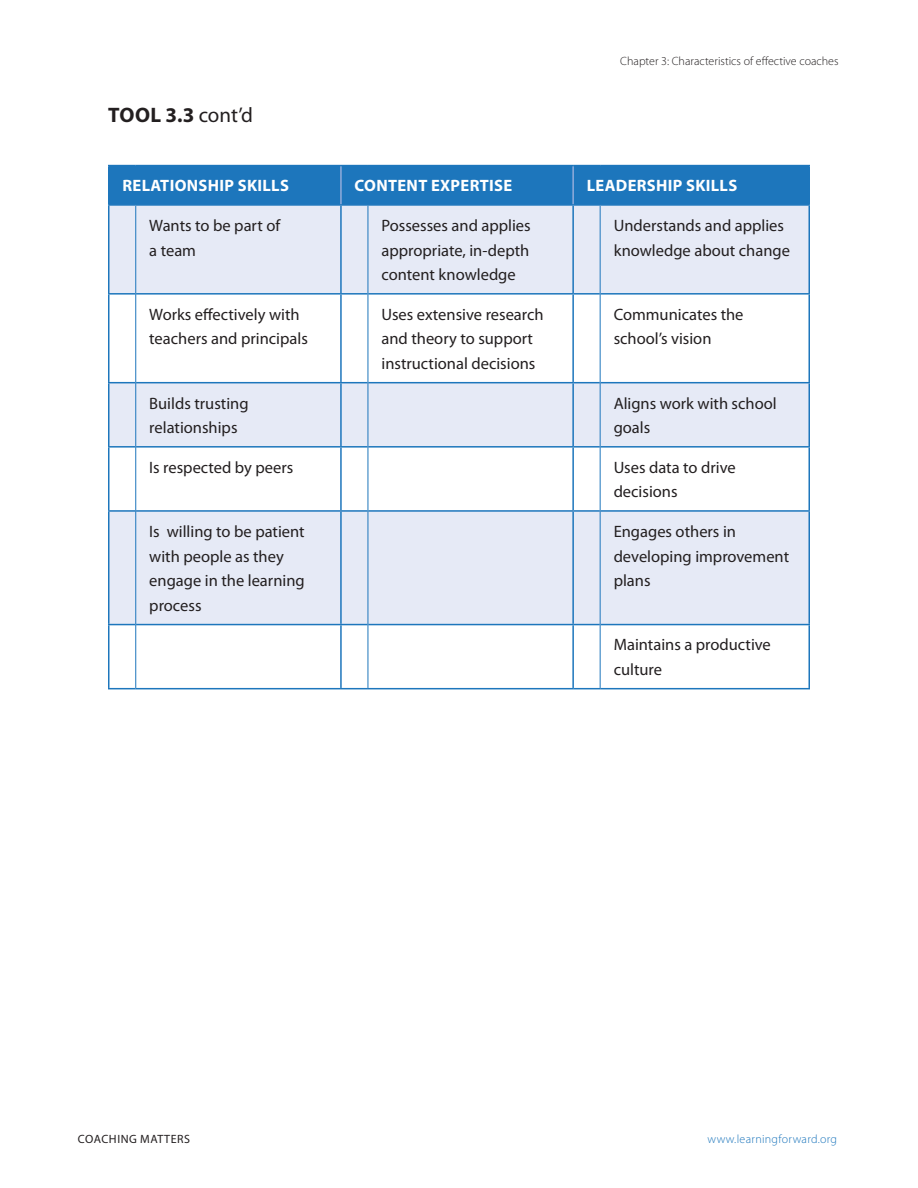
<style>
.page{position:relative;width:918px;height:1188px;background:#fff}
.page>*{position:absolute;margin:0;border:0;box-sizing:border-box;transform-origin:0 0}
.t1{font:700 21px "Myriad Pro";color:#231f20}
.t2{font:16.5px/24.8px "Myriad Pro";color:#231f20}
.t3{font:700 16.5px "Myriad Pro";letter-spacing:.02em;color:#fff}
.t4{font:300 12px "Myriad Pro";color:#231f20}
.t5{font:300 12px "Myriad Pro";letter-spacing:.025em;color:#1d76bc}
.t6{font:12px "Myriad Pro";letter-spacing:.045em;color:#231f20}
.s1{font-weight:400}
</style>
<div class="page">
<svg style="left:110px;top:206px;width:698px;height:418px;fill:#e6eaf6"></svg>
<div style="left:108px;top:165px;width:700px;height:39px;background:#1d76bc"></div>
<hr style="left:600px;top:165px;width:210px;height:1px;background:#1d76bc">
<hr style="left:808px;top:166px;width:2px;height:38px;background:#1d76bc">
<hr style="left:108px;top:204px;width:28px;height:2px;background:#1d76bc">
<hr style="left:108px;top:206px;width:2px;height:87px;background:#1d76bc">
<hr style="left:136px;top:204px;width:205px;height:2px;background:#1d76bc">
<hr style="left:341px;top:204px;width:27px;height:2px;background:#1d76bc">
<hr style="left:340px;top:206px;width:2px;height:87px;background:#1d76bc">
<hr style="left:368px;top:204px;width:205px;height:2px;background:#1d76bc">
<hr style="left:573px;top:204px;width:27px;height:2px;background:#1d76bc">
<hr style="left:572px;top:206px;width:2px;height:87px;background:#1d76bc">
<hr style="left:600px;top:204px;width:210px;height:2px;background:#1d76bc">
<hr style="left:808px;top:206px;width:2px;height:87px;background:#1d76bc">
<hr style="left:108px;top:293px;width:27px;height:2px;background:#1d76bc">
<hr style="left:108px;top:295px;width:2px;height:87px;background:#1d76bc">
<hr style="left:136px;top:293px;width:205px;height:2px;background:#1d76bc">
<hr style="left:341px;top:293px;width:27px;height:2px;background:#1d76bc">
<hr style="left:340px;top:295px;width:2px;height:87px;background:#1d76bc">
<hr style="left:368px;top:293px;width:205px;height:2px;background:#1d76bc">
<hr style="left:573px;top:293px;width:27px;height:2px;background:#1d76bc">
<hr style="left:572px;top:295px;width:2px;height:87px;background:#1d76bc">
<hr style="left:601px;top:293px;width:209px;height:2px;background:#1d76bc">
<hr style="left:808px;top:295px;width:2px;height:87px;background:#1d76bc">
<svg style="left:108px;top:382px;width:27px;height:1px"></svg>
<hr style="left:108px;top:383px;width:2px;height:63px;background:#1d76bc">
<hr style="left:136px;top:382px;width:205px;height:1px;background:#1d76bc">
<svg style="left:341px;top:382px;width:27px;height:1px"></svg>
<hr style="left:340px;top:383px;width:2px;height:63px;background:#1d76bc">
<hr style="left:368px;top:382px;width:205px;height:1px;background:#1d76bc">
<svg style="left:573px;top:382px;width:27px;height:1px"></svg>
<hr style="left:572px;top:383px;width:2px;height:63px;background:#1d76bc">
<hr style="left:601px;top:382px;width:209px;height:1px;background:#1d76bc">
<hr style="left:808px;top:383px;width:2px;height:63px;background:#1d76bc">
<hr style="left:108px;top:446px;width:27px;height:2px;background:#1d76bc">
<hr style="left:108px;top:448px;width:2px;height:62px;background:#1d76bc">
<hr style="left:136px;top:446px;width:205px;height:2px;background:#1d76bc">
<hr style="left:341px;top:446px;width:27px;height:2px;background:#1d76bc">
<hr style="left:340px;top:448px;width:2px;height:62px;background:#1d76bc">
<hr style="left:368px;top:446px;width:205px;height:2px;background:#1d76bc">
<hr style="left:573px;top:446px;width:27px;height:2px;background:#1d76bc">
<hr style="left:572px;top:448px;width:2px;height:62px;background:#1d76bc">
<hr style="left:601px;top:446px;width:209px;height:2px;background:#1d76bc">
<hr style="left:808px;top:448px;width:2px;height:62px;background:#1d76bc">
<hr style="left:108px;top:510px;width:27px;height:2px;background:#1d76bc">
<hr style="left:108px;top:512px;width:2px;height:112px;background:#1d76bc">
<hr style="left:136px;top:510px;width:205px;height:2px;background:#1d76bc">
<hr style="left:341px;top:510px;width:27px;height:2px;background:#1d76bc">
<hr style="left:340px;top:512px;width:2px;height:112px;background:#1d76bc">
<hr style="left:368px;top:510px;width:205px;height:2px;background:#1d76bc">
<hr style="left:573px;top:510px;width:27px;height:2px;background:#1d76bc">
<hr style="left:572px;top:512px;width:2px;height:112px;background:#1d76bc">
<hr style="left:601px;top:510px;width:209px;height:2px;background:#1d76bc">
<hr style="left:808px;top:512px;width:2px;height:112px;background:#1d76bc">
<svg style="left:108px;top:624px;width:27px;height:1px"></svg>
<hr style="left:108px;top:625px;width:2px;height:63px;background:#1d76bc">
<hr style="left:136px;top:624px;width:205px;height:1px;background:#1d76bc">
<svg style="left:341px;top:624px;width:27px;height:1px"></svg>
<hr style="left:340px;top:625px;width:2px;height:63px;background:#1d76bc">
<hr style="left:368px;top:624px;width:205px;height:1px;background:#1d76bc">
<svg style="left:573px;top:624px;width:27px;height:1px"></svg>
<hr style="left:572px;top:625px;width:2px;height:63px;background:#1d76bc">
<hr style="left:601px;top:624px;width:209px;height:1px;background:#1d76bc">
<hr style="left:808px;top:625px;width:2px;height:63px;background:#1d76bc">
<svg style="left:108px;top:688px;width:28px;height:1px"></svg>
<hr style="left:136px;top:688px;width:205px;height:1px;background:#1d76bc">
<svg style="left:341px;top:688px;width:27px;height:1px"></svg>
<hr style="left:368px;top:688px;width:205px;height:1px;background:#1d76bc">
<svg style="left:573px;top:688px;width:27px;height:1px"></svg>
<hr style="left:600px;top:688px;width:210px;height:1px;background:#1d76bc">
<hr style="left:135px;top:206px;width:1px;height:88px;background:#1d76bc">
<hr style="left:135px;top:294px;width:1px;height:89px;background:#1d76bc">
<hr style="left:135px;top:383px;width:1px;height:64px;background:#1d76bc">
<hr style="left:135px;top:447px;width:1px;height:64px;background:#1d76bc">
<hr style="left:135px;top:511px;width:1px;height:114px;background:#1d76bc">
<hr style="left:135px;top:625px;width:1px;height:63px;background:#1d76bc">
<hr style="left:368px;top:206px;width:1px;height:88px;background:#1d76bc">
<hr style="left:368px;top:294px;width:1px;height:89px;background:#1d76bc">
<hr style="left:368px;top:383px;width:1px;height:64px;background:#1d76bc">
<hr style="left:368px;top:447px;width:1px;height:64px;background:#1d76bc">
<hr style="left:368px;top:511px;width:1px;height:114px;background:#1d76bc">
<hr style="left:368px;top:625px;width:1px;height:63px;background:#1d76bc">
<hr style="left:600px;top:206px;width:1px;height:88px;background:#1d76bc">
<hr style="left:600px;top:294px;width:1px;height:89px;background:#1d76bc">
<hr style="left:600px;top:383px;width:1px;height:64px;background:#1d76bc">
<hr style="left:600px;top:447px;width:1px;height:64px;background:#1d76bc">
<hr style="left:600px;top:511px;width:1px;height:114px;background:#1d76bc">
<hr style="left:600px;top:625px;width:1px;height:63px;background:#1d76bc">
<hr style="left:340px;top:166px;width:2px;height:38px;background:#91acda">
<hr style="left:572px;top:166px;width:2px;height:38px;background:#91acda">
<p class="t1" style="left:108px;top:101px;width:146px">TOOL 3.3 <span class="s1">cont’d</span></p>
<p class="t4" style="left:620px;top:55px;width:220px">Chapter 3: Characteristics of effective coaches</p>
<p class="t3" style="left:122px;top:175px;width:33px">RELATI</p>
<p class="t3" style="left:175px;top:175px;width:43px">ONSHIP</p>
<p class="t3" style="left:238px;top:175px;width:53px">SKILLS</p>
<p class="t3" style="left:355px;top:175px;width:159px">CONTENT EXPERTISE</p>
<p class="t3" style="left:587px;top:175px;width:79px">LEADERSHIP</p>
<p class="t3" style="left:686px;top:175px;width:53px">SKILLS</p>
<p class="t2" style="left:149px;top:213px;width:132px">Wants to be part of a team</p>
<p class="t2" style="left:381px;top:213px;width:151px;text-align:justify">Possesses and applies appropriate, in-depth content knowledge</p>
<p class="t2" style="left:614px;top:213px;width:178px">Understands and applies knowledge about change</p>
<p class="t2" style="left:149px;top:302px;width:160px">Works effectively with teachers and principals</p>
<p class="t2" style="left:381px;top:302px;width:164px">Uses extensive research and theory to support instructional decisions</p>
<p class="t2" style="left:614px;top:302px;width:131px">Communicates the school’s vision</p>
<p class="t2" style="left:149px;top:390px;width:101px">Builds trusting relationships</p>
<p class="t2" style="left:614px;top:390px;width:165px">Aligns work with school goals</p>
<p class="t2" style="left:149px;top:455px;width:146px">Is respected by peers</p>
<p class="t2" style="left:614px;top:455px;width:124px">Uses data to drive decisions</p>
<p class="t2" style="left:149px;top:519px;width:157px">Is willing to be patient with people as they engage in the learning process</p>
<p class="t2" style="left:614px;top:519px;width:177px">Engages others in developing improvement plans</p>
<p class="t2" style="left:614px;top:632px;width:159px">Maintains a productive culture</p>
<p class="t6" style="left:78px;top:1132px;width:114px">Coaching Matters</p>
<p class="t5" style="left:708px;top:1132px;width:131px">www.learningforward.org</p>
</div>
